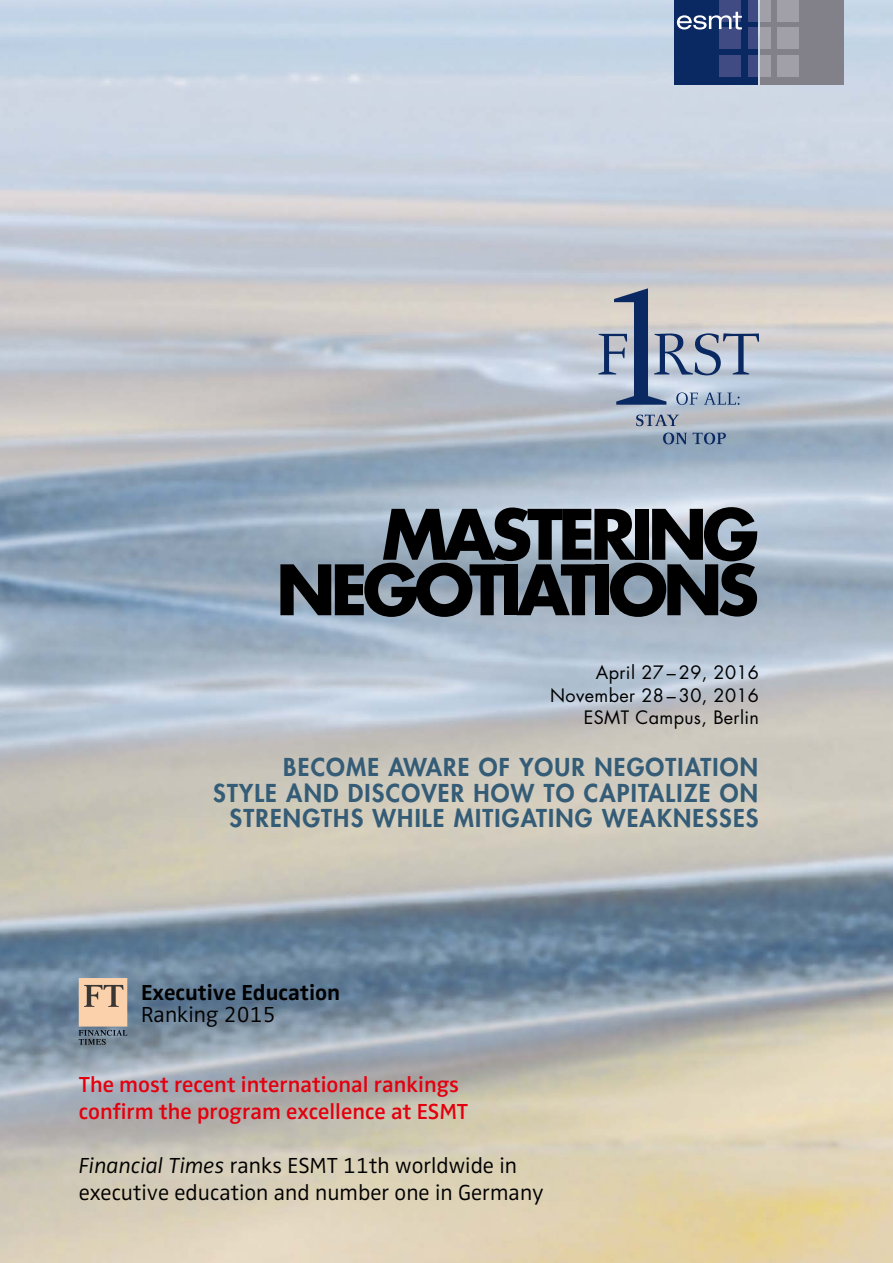
<style>
.page{position:relative;width:893px;height:1263px;background:#fff}
.page>*{position:absolute;margin:0;border:0;box-sizing:border-box;transform-origin:0 0}
.t1{font:700 67.5px/55.5px "Futura Std";letter-spacing:-.075em;color:#000;text-align:right}
.t2{font:800 24px/25.5px "Futura Std";letter-spacing:.05em;color:#345c77;text-align:right}
.t3{font:300 22.5px/27px "Zwo OT";color:#000}
.t4{font:600 22.5px/27px "Zwo OT";color:#e3000f}
.t5{font:700 22.5px "Zwo OT";color:#000}
.t6{font:18px/22.5px "Futura Std";letter-spacing:.02em;color:#000;text-align:right}
.s1{font-style:italic}
</style>
<div class="page">
<img style="left:0;top:0;width:893px;height:1263px">
<div style="left:674px;top:0;width:84px;height:85px;background:#0a2962"></div>
<div style="left:719px;top:0;width:21px;height:21px;background:#3f4b82"></div>
<div style="left:748px;top:0;width:10px;height:21px;background:#3f4b82"></div>
<div style="left:719px;top:27px;width:21px;height:22px;background:#3f4b82"></div>
<div style="left:719px;top:55px;width:21px;height:21px;background:#3f4b82"></div>
<div style="left:748px;top:27px;width:10px;height:22px;background:#3f4b82"></div>
<div style="left:748px;top:55px;width:10px;height:21px;background:#3f4b82"></div>
<div style="left:760px;top:0;width:84px;height:85px;background:#82818a"></div>
<div style="left:778px;top:0;width:21px;height:21px;background:#a1a0a9"></div>
<div style="left:760px;top:0;width:10px;height:21px;background:#a1a0a9"></div>
<div style="left:778px;top:27px;width:21px;height:22px;background:#a1a0a9"></div>
<div style="left:778px;top:55px;width:21px;height:21px;background:#a1a0a9"></div>
<div style="left:760px;top:27px;width:10px;height:22px;background:#a1a0a9"></div>
<div style="left:760px;top:55px;width:10px;height:21px;background:#a1a0a9"></div>
<svg style="left:677px;top:12px;width:65px;height:18px"></svg>
<svg style="left:598px;top:288px;width:161px;height:117px;background:#a7aebd"></svg>
<svg style="left:663px;top:433px;width:63px;height:11px"></svg>
<svg style="left:636px;top:415px;width:43px;height:11px"></svg>
<svg style="left:79px;top:978px;width:48px;height:67px;background:#bfa895"></svg>
<h1 class="t1" style="left:276px;top:506px;width:484px">MASTERING<br>NEGOTIATIONS</h1>
<p class="t6" style="left:550px;top:662px;width:210px">April 27 – 29, 2016<br>November 28 – 30, 2016<br>ESMT Campus, Berlin</p>
<p class="t2" style="left:213px;top:754px;width:547px">BECOME AWARE OF YOUR NEGOTIATION<br>STYLE AND DISCOVER HOW TO CAPITALIZE ON<br>STRENGTHS WHILE MITIGATING WEAKNESSES</p>
<p class="t5" style="left:141px;top:979px;width:201px">Executive Education</p>
<p class="t3" style="left:141px;top:1002px;width:136px">Ranking 2015</p>
<p class="t4" style="left:79px;top:1072px;width:391px">The most recent international rankings confirm the program excellence at ESMT</p>
<p class="t3" style="left:79px;top:1153px;width:467px"><span class="s1">Financial Times</span> ranks ESMT 11th worldwide in executive education and number one in Germany</p>
</div>
